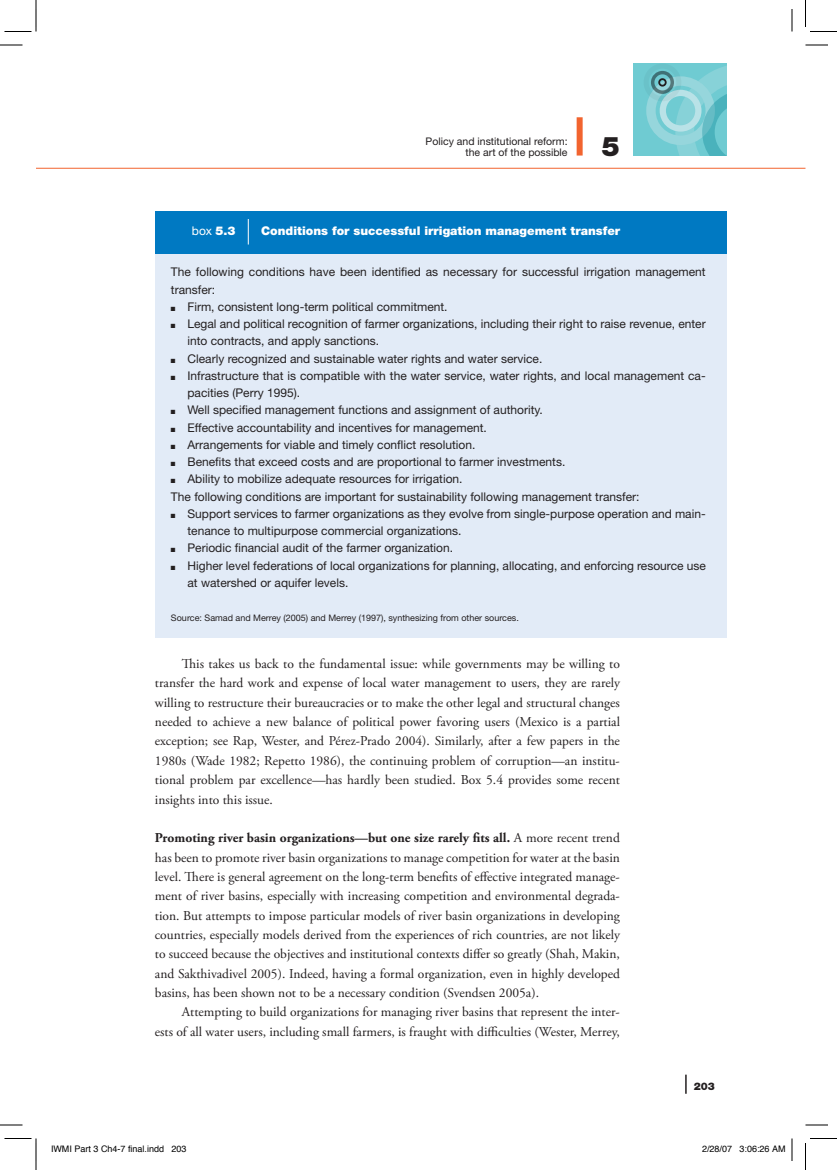
<style>
.page{position:relative;width:837px;height:1170px;background:#fff}
.page>*{position:absolute;margin:0;border:0;box-sizing:border-box;transform-origin:0 0}
.t1{font:900 27px "Helvetica Neue LT Std";color:#231f20}
.t2{font:13.5px/19.4px "Adobe Garamond Pro";color:#231f20;text-align:justify}
.t3{font:12px "Helvetica Neue LT Std";color:#231f20}
.t4{font:900 12px "Helvetica Neue LT Std";color:#fff}
.t5{font:12px "Helvetica Neue LT Std";color:#fff}
.t6{font:10.5px/10.5px "Helvetica Neue LT Std";color:#231f20;text-align:right}
.t7{font:900 10.5px "Helvetica Neue LT Std";color:#231f20}
.t8{font:9px "Helvetica Neue LT Std";color:#231f20}
.t9{font:9px "Helvetica";color:#000}
.t10{font:6px "Zapf Dingbats Std";color:#231f20}
.s1{font-weight:900}
.s2{font-weight:700}
</style>
<div class="page">
<div style="left:577px;top:117px;width:6px;height:39px;background:#f2642f"></div>
<svg style="left:685px;top:1075px;width:2px;height:19px"></svg>
<div style="left:633px;top:63px;width:93px;height:93px;background:#6fcbd2"></div>
<div style="left:646px;top:76px;width:69px;height:69px;border:9px solid #96d6dc;border-radius:50%"></div>
<div style="left:660px;top:90px;width:42px;height:42px;border:6px solid #b9e2e7;border-radius:50%"></div>
<div style="left:644px;top:64px;width:37px;height:37px;border:5px solid #231f20;border-radius:50%"></div>
<div style="left:651px;top:71px;width:23px;height:23px;border:3px solid #231f20;border-radius:50%"></div>
<div style="left:658px;top:78px;width:9px;height:9px;border:2px solid #231f20;border-radius:50%"></div>
<svg style="left:675px;top:66px;width:51px;height:90px"></svg>
<hr style="left:36px;top:168px;width:770px;height:1px;background:#f2642f">
<div style="left:155px;top:211px;width:571px;height:427px;background:#e2ebf7"></div>
<div style="left:155px;top:211px;width:571px;height:43px;background:#0079c2"></div>
<svg style="left:248px;top:219px;width:1px;height:26px"></svg>
<svg style="left:0;top:45px;width:22px;height:1px"></svg>
<svg style="left:806px;top:45px;width:22px;height:1px"></svg>
<svg style="left:0;top:1125px;width:22px;height:1px"></svg>
<svg style="left:806px;top:1125px;width:22px;height:1px"></svg>
<svg style="left:792px;top:9px;width:1px;height:23px"></svg>
<svg style="left:792px;top:1138px;width:1px;height:23px"></svg>
<svg style="left:4px;top:0;width:33px;height:32px"></svg>
<svg style="left:4px;top:1138px;width:33px;height:32px"></svg>
<svg style="left:805px;top:0;width:32px;height:32px"></svg>
<svg style="left:805px;top:1138px;width:32px;height:32px"></svg>
<p class="t6" style="left:426px;top:136px;width:143px">Policy and institutional reform: the art of the possible</p>
<h1 class="t1" style="left:602px;top:130px;width:20px">5</h1>
<p class="t5" style="left:192px;top:223px;width:45px">box <span class="s1">5.3</span></p>
<p class="t4" style="left:261px;top:223px;width:361px">Conditions for successful irrigation management transfer</p>
<p class="t3" style="left:171px;top:265px;width:536px">The following conditions have been identified as necessary for successful irrigation management</p>
<p class="t3" style="left:171px;top:282px;width:46px">transfer:</p>
<p class="t3" style="left:187px;top:299px;width:262px">Firm, consistent long-term political commitment.</p>
<p class="t3" style="left:187px;top:317px;width:520px">Legal and political recognition of farmer organizations, including their right to raise revenue, enter</p>
<p class="t3" style="left:187px;top:334px;width:193px">into contracts, and apply sanctions.</p>
<p class="t3" style="left:187px;top:351px;width:356px">Clearly recognized and sustainable water rights and water service.</p>
<p class="t3" style="left:187px;top:368px;width:520px">Infrastructure that is compatible with the water service, water rights, and local management ca-</p>
<p class="t3" style="left:187px;top:386px;width:114px">pacities (Perry 1995).</p>
<p class="t3" style="left:187px;top:403px;width:357px">Well specified management functions and assignment of authority.</p>
<p class="t3" style="left:187px;top:420px;width:301px">Effective accountability and incentives for management.</p>
<p class="t3" style="left:187px;top:437px;width:290px">Arrangements for viable and timely conflict resolution.</p>
<p class="t3" style="left:187px;top:455px;width:379px">Benefits that exceed costs and are proportional to farmer investments.</p>
<p class="t3" style="left:187px;top:472px;width:277px">Ability to mobilize adequate resources for irrigation.</p>
<p class="t3" style="left:171px;top:489px;width:470px">The following conditions are important for sustainability following management transfer:</p>
<p class="t3" style="left:187px;top:506px;width:520px">Support services to farmer organizations as they evolve from single-purpose operation and main-</p>
<p class="t3" style="left:187px;top:524px;width:276px">tenance to multipurpose commercial organizations.</p>
<p class="t3" style="left:187px;top:541px;width:267px">Periodic financial audit of the farmer organization.</p>
<p class="t3" style="left:187px;top:558px;width:520px">Higher level federations of local organizations for planning, allocating, and enforcing resource use</p>
<p class="t3" style="left:187px;top:575px;width:162px">at watershed or aquifer levels.</p>
<p class="t8" style="left:171px;top:613px;width:349px">Source: Samad and Merrey (2005) and Merrey (1997), synthesizing from other sources.</p>
<p class="t10" style="left:171px;top:306px;width:6px">■</p>
<p class="t10" style="left:171px;top:323px;width:6px">■</p>
<p class="t10" style="left:171px;top:358px;width:6px">■</p>
<p class="t10" style="left:171px;top:375px;width:6px">■</p>
<p class="t10" style="left:171px;top:409px;width:6px">■</p>
<p class="t10" style="left:171px;top:427px;width:6px">■</p>
<p class="t10" style="left:171px;top:444px;width:6px">■</p>
<p class="t10" style="left:171px;top:461px;width:6px">■</p>
<p class="t10" style="left:171px;top:478px;width:6px">■</p>
<p class="t10" style="left:171px;top:513px;width:6px">■</p>
<p class="t10" style="left:171px;top:547px;width:6px">■</p>
<p class="t10" style="left:171px;top:565px;width:6px">■</p>
<p class="t2" style="left:155px;top:655px;width:467px;text-indent:27px">This takes us back to the fundamental issue: while governments may be willing to transfer the hard work and expense of local water management to users, they are rarely willing to restructure their bureaucracies or to make the other legal and structural changes needed to achieve a new balance of political power favoring users (Mexico is a partial exception; see Rap, Wester, and Pérez-Prado 2004). Similarly, after a few papers in the 1980s (Wade 1982; Repetto 1986), the continuing problem of corruption—an institu&shy;tional problem par excellence—has hardly been studied. Box 5.4 provides some recent insights into this issue.</p>
<p class="t2" style="left:155px;top:829px;width:467px"><span class="s2">Promoting river basin organizations—but one size rarely fits all.</span> A more recent trend has been to promote river basin organizations to manage competition for water at the basin level. There is general agreement on the long-term benefits of effective integrated manage&shy;ment of river basins, especially with increasing competition and environmental degrada&shy;tion. But attempts to impose particular models of river basin organizations in developing countries, especially models derived from the experiences of rich countries, are not likely to succeed because the objectives and institutional contexts differ so greatly (Shah, Makin, and Sakthivadivel 2005). Indeed, having a formal organization, even in highly developed basins, has been shown not to be a necessary condition (Svendsen 2005a).</p>
<p class="t2" style="left:155px;top:1003px;width:467px;text-align:right">Attempting to build organizations for managing river basins that represent the inter-<br>ests of all water users, including small farmers, is fraught with difficulties (Wester, Merrey,</p>
<p class="t7" style="left:694px;top:1080px;width:23px">203</p>
<p class="t9" style="left:51px;top:1141px;width:137px">IWMI Part 3 Ch4-7 final.indd 203</p>
<p class="t9" style="left:702px;top:1141px;width:85px">2/28/07 3:06:26 AM</p>
</div>
